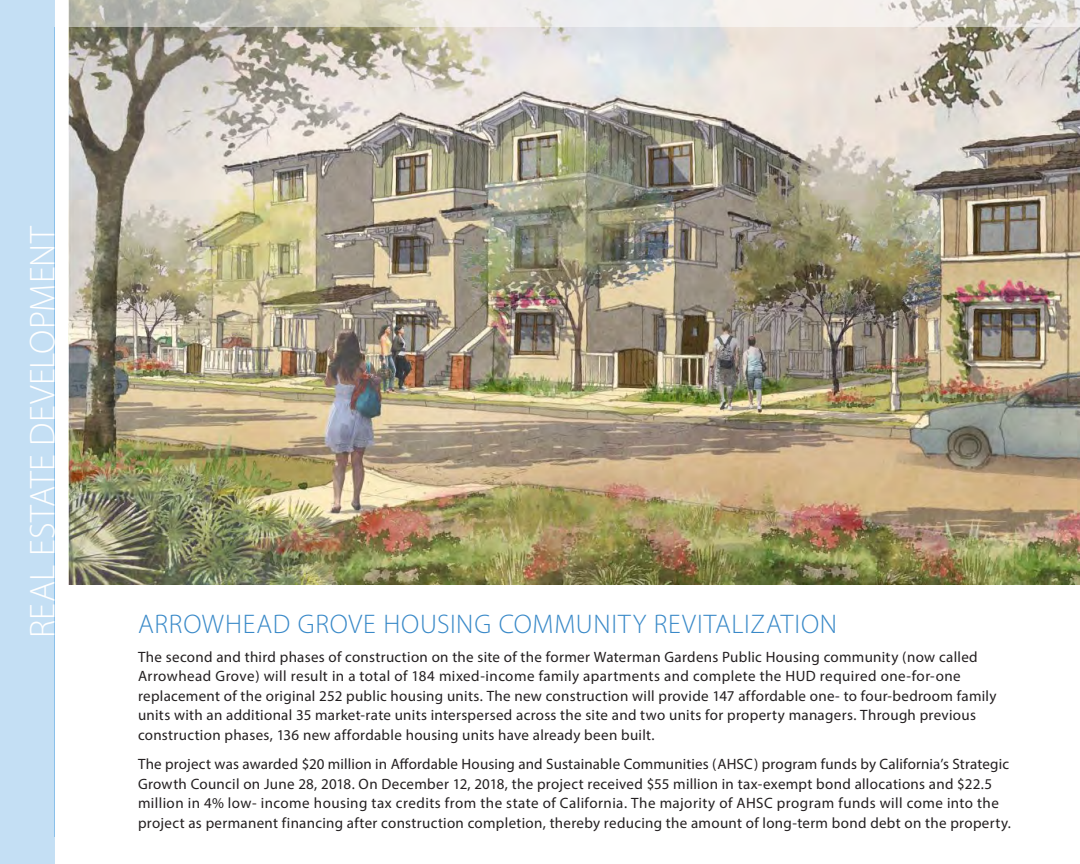
<style>
.page{position:relative;width:1080px;height:864px;background:#fff}
.page>*{position:absolute;margin:0;border:0;box-sizing:border-box;transform-origin:0 0}
.t1{font:300 36px "Myriad Pro";letter-spacing:.01em;color:#fff}
.t2{font:300 27px "Myriad Pro";letter-spacing:.025em;color:#3989c8}
.t3{font:15px/19.5px "Myriad Pro";letter-spacing:.02em;color:#231f20}
</style>
<div class="page">
<img style="left:0;top:0;width:1080px;height:864px">
<h1 class="t1" style="left:21px;top:638px;width:414px;rotate:-90deg">REAL ESTATE DEVELOPMENT</h1>
<h2 class="t2" style="left:138px;top:607px;width:701px">ARROWHEAD GROVE HOUSING COMMUNITY REVITALIZATION</h2>
<p class="t3" style="left:138px;top:647px;width:860px">The second and third phases of construction on the site of the former Waterman Gardens Public Housing community (now called Arrowhead Grove) will result in a total of 184 mixed-income family apartments and complete the HUD required one-for-one replacement of the original 252 public housing units. The new construction will provide 147 affordable one- to four-bedroom family units with an additional 35 market-rate units interspersed across the site and two units for property managers. Through previous construction phases, 136 new affordable housing units have already been built.</p>
<p class="t3" style="left:138px;top:754px;width:873px">The project was awarded $20 million in Affordable Housing and Sustainable Communities (AHSC) program funds by California’s Strategic Growth Council on June 28, 2018. On December 12, 2018, the project received $55 million in tax-exempt bond allocations and $22.5 million in 4% low- income housing tax credits from the state of California. The majority of AHSC program funds will come into the project as permanent financing after construction completion, thereby reducing the amount of long-term bond debt on the property.</p>
</div>
